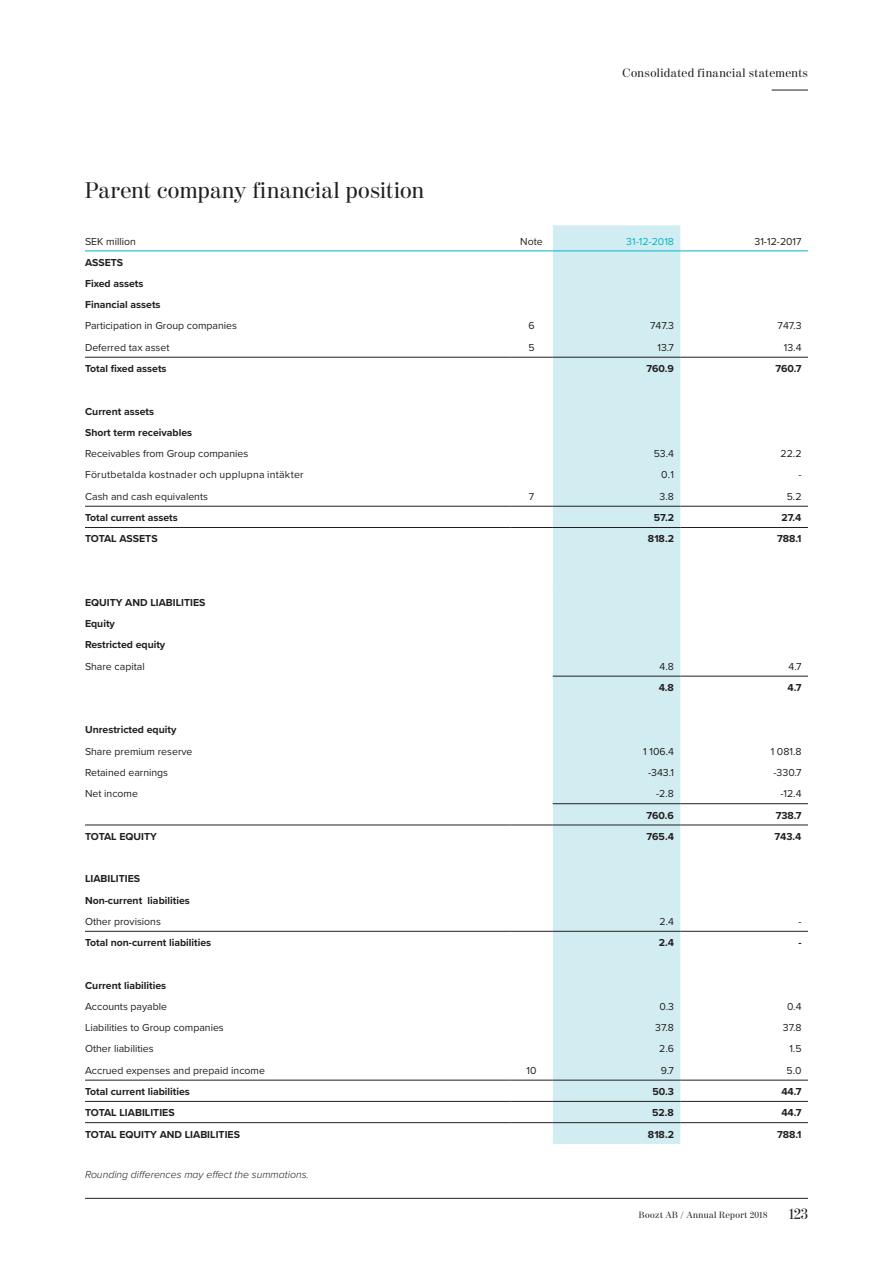
<style>
.page{position:relative;width:893px;height:1263px;background:#fff}
.page>*{position:absolute;margin:0;border:0;box-sizing:border-box;transform-origin:0 0}
.t1{font:22.5px "Moderno FB";letter-spacing:.01em;color:#231f20}
.t2{font:15px "Moderno FB";color:#231f20}
.t3{font:12px "Moderno FB";letter-spacing:.03em;color:#231f20}
.t4{font:700 10.5px "Proxima Nova";color:#231f20}
.t5{font:10.5px "Proxima Nova";color:#231f20}
.t6{font:italic 300 10.5px "Proxima Nova";color:#231f20}
.t7{font:10.5px "Proxima Nova";letter-spacing:.02em;color:#231f20}
.t8{font:10.5px "Proxima Nova";color:#00b6c8}
.t9{font:9px "Moderno FB";letter-spacing:.04em;color:#231f20}
</style>
<div class="page">
<hr style="left:85px;top:1198px;width:723px;height:1px;background:#231f20">
<div style="left:553px;top:591px;width:127px;height:553px;background:#d2edf1"></div>
<hr style="left:553px;top:676px;width:127px;height:1px;background:#231f20">
<hr style="left:680px;top:676px;width:128px;height:1px;background:#231f20">
<hr style="left:553px;top:803px;width:127px;height:1px;background:#231f20">
<hr style="left:680px;top:803px;width:128px;height:1px;background:#231f20">
<hr style="left:85px;top:825px;width:425px;height:1px;background:#231f20">
<hr style="left:510px;top:825px;width:43px;height:1px;background:#231f20">
<hr style="left:553px;top:825px;width:127px;height:1px;background:#231f20">
<hr style="left:680px;top:825px;width:128px;height:1px;background:#231f20">
<hr style="left:85px;top:931px;width:425px;height:1px;background:#231f20">
<hr style="left:510px;top:931px;width:43px;height:1px;background:#231f20">
<hr style="left:553px;top:931px;width:127px;height:1px;background:#231f20">
<hr style="left:680px;top:931px;width:128px;height:1px;background:#231f20">
<hr style="left:85px;top:1122px;width:425px;height:1px;background:#231f20">
<hr style="left:510px;top:1122px;width:43px;height:1px;background:#231f20">
<hr style="left:553px;top:1122px;width:127px;height:1px;background:#231f20">
<hr style="left:680px;top:1122px;width:128px;height:1px;background:#231f20">
<hr style="left:85px;top:1101px;width:425px;height:1px;background:#231f20">
<hr style="left:510px;top:1101px;width:43px;height:1px;background:#231f20">
<hr style="left:553px;top:1101px;width:127px;height:1px;background:#231f20">
<hr style="left:680px;top:1101px;width:128px;height:1px;background:#231f20">
<hr style="left:85px;top:1080px;width:425px;height:1px;background:#231f20">
<hr style="left:510px;top:1080px;width:43px;height:1px;background:#231f20">
<hr style="left:553px;top:1080px;width:127px;height:1px;background:#231f20">
<hr style="left:680px;top:1080px;width:128px;height:1px;background:#231f20">
<div style="left:553px;top:225px;width:127px;height:366px;background:#d2edf1"></div>
<hr style="left:85px;top:357px;width:425px;height:1px;background:#231f20">
<hr style="left:510px;top:357px;width:43px;height:1px;background:#231f20">
<hr style="left:553px;top:357px;width:127px;height:1px;background:#231f20">
<hr style="left:680px;top:357px;width:128px;height:1px;background:#231f20">
<hr style="left:85px;top:506px;width:425px;height:1px;background:#231f20">
<hr style="left:510px;top:506px;width:43px;height:1px;background:#231f20">
<hr style="left:553px;top:506px;width:127px;height:1px;background:#231f20">
<hr style="left:680px;top:506px;width:128px;height:1px;background:#231f20">
<hr style="left:85px;top:527px;width:425px;height:1px;background:#231f20">
<hr style="left:510px;top:527px;width:43px;height:1px;background:#231f20">
<hr style="left:553px;top:527px;width:127px;height:1px;background:#231f20">
<hr style="left:680px;top:527px;width:128px;height:1px;background:#231f20">
<hr style="left:85px;top:251px;width:425px;height:1px;background:#00b6c8">
<hr style="left:510px;top:251px;width:43px;height:1px;background:#00b6c8">
<hr style="left:553px;top:251px;width:127px;height:1px;background:#00b6c8">
<hr style="left:680px;top:251px;width:128px;height:1px;background:#00b6c8">
<hr style="left:772px;top:90px;width:36px;height:1px;background:#231f20">
<p class="t1" style="left:85px;top:177px;width:341px">Parent company financial position</p>
<p class="t3" style="left:623px;top:66px;width:187px">Consolidated financial statements</p>
<p class="t5" style="left:85px;top:233px;width:52px">SEK million</p>
<p class="t5" style="left:520px;top:233px;width:24px">Note</p>
<p class="t8" style="left:626px;top:233px;width:49px">31-12-2018</p>
<p class="t5" style="left:754px;top:233px;width:49px">31-12-2017</p>
<p class="t4" style="left:85px;top:254px;width:40px">ASSETS</p>
<p class="t4" style="left:85px;top:276px;width:60px">Fixed assets</p>
<p class="t4" style="left:85px;top:297px;width:77px">Financial assets</p>
<p class="t5" style="left:85px;top:318px;width:153px">Participation in Group companies</p>
<p class="t5" style="left:528px;top:318px;width:8px">6</p>
<p class="t5" style="left:650px;top:318px;width:25px">747.3</p>
<p class="t5" style="left:778px;top:318px;width:25px">747.3</p>
<p class="t5" style="left:85px;top:339px;width:86px">Deferred tax asset</p>
<p class="t5" style="left:528px;top:339px;width:8px">5</p>
<p class="t5" style="left:657px;top:339px;width:18px">13.7</p>
<p class="t5" style="left:784px;top:339px;width:19px">13.4</p>
<p class="t4" style="left:85px;top:361px;width:83px">Total fixed assets</p>
<p class="t4" style="left:646px;top:361px;width:29px">760.9</p>
<p class="t4" style="left:775px;top:361px;width:28px">760.7</p>
<p class="t4" style="left:85px;top:403px;width:71px">Current assets</p>
<p class="t4" style="left:85px;top:424px;width:109px">Short term receivables</p>
<p class="t5" style="left:85px;top:446px;width:165px">Receivables from Group companies</p>
<p class="t5" style="left:654px;top:446px;width:22px">53.4</p>
<p class="t5" style="left:781px;top:446px;width:22px">22.2</p>
<p class="t7" style="left:85px;top:467px;width:220px">Förutbetalda kostnader och upplupna intäkter</p>
<p class="t5" style="left:661px;top:467px;width:14px">0.1</p>
<p class="t5" style="left:798px;top:467px;width:5px">-</p>
<p class="t5" style="left:85px;top:488px;width:124px">Cash and cash equivalents</p>
<p class="t5" style="left:529px;top:488px;width:7px">7</p>
<p class="t5" style="left:660px;top:488px;width:16px">3.8</p>
<p class="t5" style="left:787px;top:488px;width:16px">5.2</p>
<p class="t4" style="left:85px;top:510px;width:94px">Total current assets</p>
<p class="t4" style="left:654px;top:510px;width:22px">57.2</p>
<p class="t4" style="left:782px;top:510px;width:21px">27.4</p>
<p class="t4" style="left:85px;top:531px;width:74px">TOTAL ASSETS</p>
<p class="t4" style="left:648px;top:531px;width:28px">818.2</p>
<p class="t4" style="left:777px;top:531px;width:26px">788.1</p>
<p class="t4" style="left:85px;top:594px;width:122px">EQUITY AND LIABILITIES</p>
<p class="t4" style="left:85px;top:616px;width:31px">Equity</p>
<p class="t4" style="left:85px;top:637px;width:82px">Restricted equity</p>
<p class="t5" style="left:85px;top:658px;width:61px">Share capital</p>
<p class="t5" style="left:660px;top:658px;width:16px">4.8</p>
<p class="t5" style="left:789px;top:658px;width:14px">4.7</p>
<p class="t4" style="left:659px;top:680px;width:17px">4.8</p>
<p class="t4" style="left:788px;top:680px;width:15px">4.7</p>
<p class="t4" style="left:85px;top:722px;width:93px">Unrestricted equity</p>
<p class="t5" style="left:85px;top:743px;width:109px">Share premium reserve</p>
<p class="t5" style="left:643px;top:743px;width:32px">1 106.4</p>
<p class="t5" style="left:771px;top:743px;width:32px">1 081.8</p>
<p class="t5" style="left:85px;top:765px;width:85px">Retained earnings</p>
<p class="t5" style="left:648px;top:765px;width:27px">-343.1</p>
<p class="t5" style="left:773px;top:765px;width:30px">-330.7</p>
<p class="t5" style="left:85px;top:786px;width:54px">Net income</p>
<p class="t5" style="left:656px;top:786px;width:19px">-2.8</p>
<p class="t5" style="left:780px;top:786px;width:23px">-12.4</p>
<p class="t4" style="left:646px;top:807px;width:29px">760.6</p>
<p class="t4" style="left:776px;top:807px;width:27px">738.7</p>
<p class="t4" style="left:85px;top:828px;width:73px">TOTAL EQUITY</p>
<p class="t4" style="left:646px;top:828px;width:29px">765.4</p>
<p class="t4" style="left:774px;top:828px;width:29px">743.4</p>
<p class="t4" style="left:85px;top:871px;width:57px">LIABILITIES</p>
<p class="t4" style="left:85px;top:892px;width:106px">Non-current liabilities</p>
<p class="t5" style="left:85px;top:913px;width:77px">Other provisions</p>
<p class="t5" style="left:659px;top:913px;width:16px">2.4</p>
<p class="t5" style="left:798px;top:913px;width:5px">-</p>
<p class="t4" style="left:85px;top:935px;width:128px">Total non-current liabilities</p>
<p class="t4" style="left:659px;top:935px;width:17px">2.4</p>
<p class="t4" style="left:798px;top:935px;width:5px">-</p>
<p class="t4" style="left:85px;top:977px;width:83px">Current liabilities</p>
<p class="t5" style="left:85px;top:998px;width:84px">Accounts payable</p>
<p class="t5" style="left:660px;top:998px;width:16px">0.3</p>
<p class="t5" style="left:787px;top:998px;width:16px">0.4</p>
<p class="t5" style="left:85px;top:1020px;width:140px">Liabilities to Group companies</p>
<p class="t5" style="left:655px;top:1020px;width:20px">37.8</p>
<p class="t5" style="left:783px;top:1020px;width:20px">37.8</p>
<p class="t5" style="left:85px;top:1041px;width:70px">Other liabilities</p>
<p class="t5" style="left:659px;top:1041px;width:16px">2.6</p>
<p class="t5" style="left:789px;top:1041px;width:14px">1.5</p>
<p class="t5" style="left:85px;top:1062px;width:181px">Accrued expenses and prepaid income</p>
<p class="t5" style="left:527px;top:1062px;width:11px">10</p>
<p class="t5" style="left:661px;top:1062px;width:15px">9.7</p>
<p class="t5" style="left:786px;top:1062px;width:17px">5.0</p>
<p class="t4" style="left:85px;top:1083px;width:106px">Total current liabilities</p>
<p class="t4" style="left:652px;top:1083px;width:23px">50.3</p>
<p class="t4" style="left:781px;top:1083px;width:22px">44.7</p>
<p class="t4" style="left:85px;top:1105px;width:91px">TOTAL LIABILITIES</p>
<p class="t4" style="left:652px;top:1105px;width:23px">52.8</p>
<p class="t4" style="left:781px;top:1105px;width:22px">44.7</p>
<p class="t4" style="left:85px;top:1126px;width:156px">TOTAL EQUITY AND LIABILITIES</p>
<p class="t4" style="left:648px;top:1126px;width:28px">818.2</p>
<p class="t4" style="left:777px;top:1126px;width:26px">788.1</p>
<p class="t6" style="left:85px;top:1166px;width:225px">Rounding differences may effect the summations.</p>
<p class="t9" style="left:639px;top:1210px;width:130px">Boozt AB / Annual Report 2018</p>
<h2 class="t2" style="left:789px;top:1205px;width:20px">123</h2>
</div>
